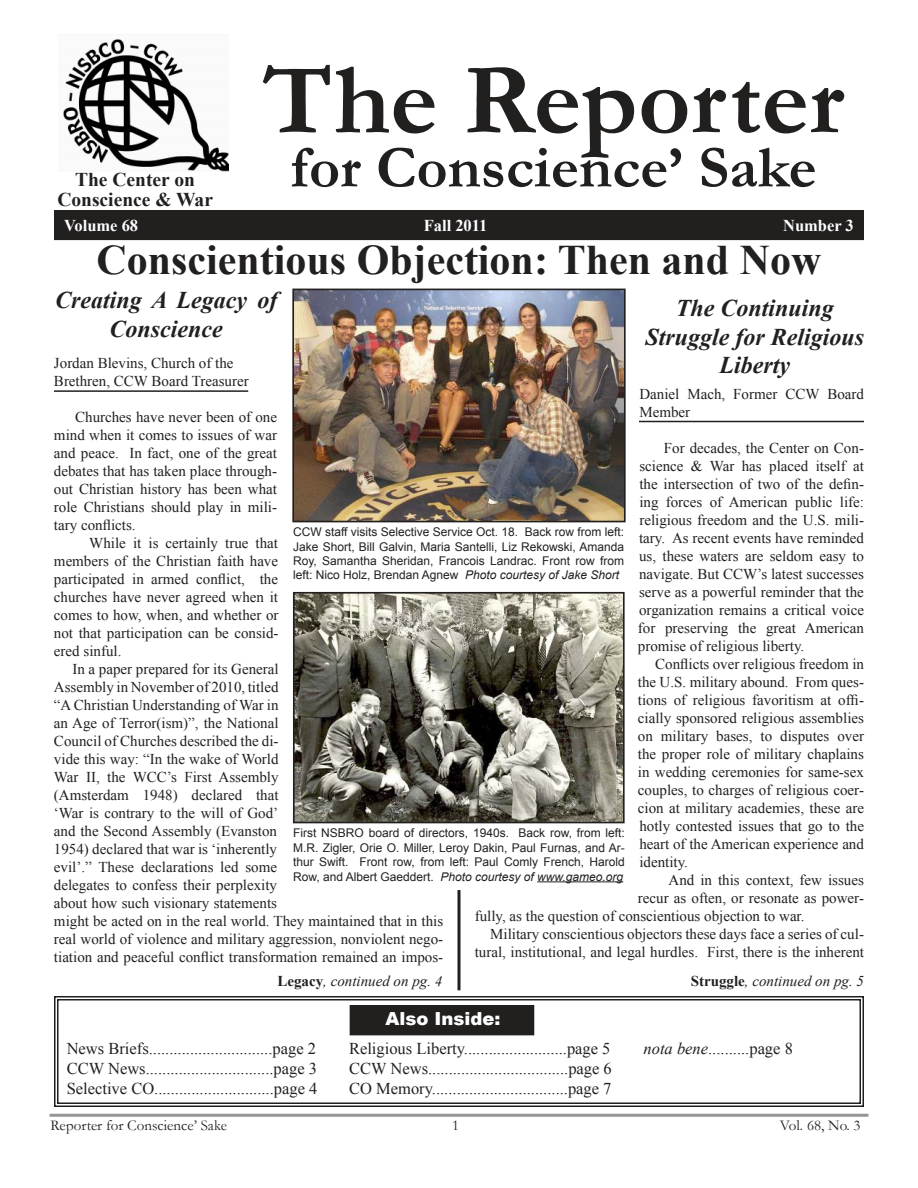
<style>
.page{position:relative;width:918px;height:1188px;background:#fff}
.page>*{position:absolute;margin:0;border:0;box-sizing:border-box;transform-origin:0 0}
.t1{font:700 102px "Garamond";color:#221f1f}
.t2{font:700 60px "Garamond";color:#221f1f}
.t3{font:700 42px "Times New Roman";color:#221f1f}
.t4{font:italic 700 24px/28.8px "Times New Roman";color:#221f1f;text-align:center}
.t5{font:700 19.5px "Times New Roman";color:#221f1f}
.t6{font:900 18px "Arial";color:#fff}
.t7{font:16.5px "Times New Roman";color:#221f1f}
.t8{font:700 16.5px "Times New Roman";color:#fff}
.t9{font:15px/18px "Times New Roman";color:#221f1f;text-align:justify}
.t10{font:italic 15px "Times New Roman";color:#221f1f}
.t11{font:15px "Garamond";color:#221f1f}
.t12{font:12px/14.4px "Arial";color:#221f1f;text-align:justify}
.s1{font-style:italic}
.s2{font-weight:700;font-style:normal}
</style>
<div class="page">
<img style="left:63px;top:39px;width:165px;height:133px">
<div style="left:55px;top:211px;width:808px;height:28px;background:#221f1f"></div>
<div style="left:54px;top:210px;width:810px;height:30px;border:2px solid #221f1f"></div>
<hr style="left:50px;top:1114px;width:819px;height:3px;background:#939597">
<svg style="left:54px;top:996px;width:810px;height:111px"></svg>
<div style="left:57px;top:999px;width:804px;height:105px;border:1px solid #221f1f"></div>
<div style="left:350px;top:1006px;width:184px;height:29px;background:#221f1f"></div>
<div style="left:350px;top:1005px;width:184px;height:30px;border:2px solid #221f1f"></div>
<img style="left:296px;top:595px;width:326px;height:225px">
<div style="left:293px;top:592px;width:332px;height:231px;border:2px solid #221f1f"></div>
<img style="left:295px;top:292px;width:328px;height:227px">
<div style="left:292px;top:289px;width:334px;height:233px;border:2px solid #221f1f"></div>
<hr style="left:537px;top:881px;width:86px;height:1px;background:#221f1f">
<hr style="left:458px;top:890px;width:3px;height:100px;background:#221f1f">
<hr style="left:54px;top:390px;width:194px;height:2px;background:#221f1f">
<hr style="left:639px;top:421px;width:225px;height:1px;background:#221f1f">
<h3 class="t5" style="left:75px;top:172px;width:121px">The Center on</h3>
<h1 class="t1" style="left:263px;top:65px;width:583px">The Reporter</h1>
<h2 class="t2" style="left:290px;top:147px;width:528px">for Conscience’ Sake</h2>
<h3 class="t5" style="left:57px;top:193px;width:157px">Conscience &amp; War</h3>
<p class="t8" style="left:64px;top:220px;width:76px">Volume 68</p>
<p class="t8" style="left:424px;top:220px;width:65px">Fall 2011</p>
<p class="t8" style="left:783px;top:220px;width:72px">Number 3</p>
<h3 class="t3" style="left:97px;top:245px;width:726px">Conscientious Objection: Then and Now</h3>
<h3 class="t4" style="left:55px;top:288px;width:224px">Creating A Legacy of<br>Conscience</h3>
<h3 class="t4" style="left:645px;top:296px;width:220px">The Continuing<br>Struggle for Religious<br>Liberty</h3>
<p class="t9" style="left:54px;top:355px;width:196px">Jordan Blevins, Church of the<br>Brethren, CCW Board Treasurer</p>
<p class="t9" style="left:54px;top:409px;width:225px;text-indent:21px">Churches have never been of one mind when it comes to issues of war and peace. In fact, one of the great debates that has taken place through&shy;out Christian history has been what role Christians should play in mili&shy;tary conflicts.</p>
<p class="t9" style="left:54px;top:535px;width:226px;text-indent:35px">While it is certainly true that members of the Christian faith have participated in armed conflict, the churches have never agreed when it comes to how, when, and whether or not that participation can be consid&shy;ered sinful.</p>
<p class="t9" style="left:54px;top:661px;width:391px;text-align:left;text-indent:18px">In a paper prepared for its General<br>Assembly in November of 2010, titled<br>“A Christian Understanding of War in<br>an Age of Terror(ism)”, the National<br>Council of Churches described the di-<br>vide this way: “In the wake of World<br>War II, the WCC’s First Assembly<br>(Amsterdam 1948) declared that<br>‘War is contrary to the will of God’<br>and the Second Assembly (Evanston<br>1954) declared that war is ‘inherently<br>evil’.” These declarations led some<br>delegates to confess their perplexity<br>about how such visionary statements<br>might be acted on in the real world. They maintained that in this real world of violence and military aggression, nonviolent nego&shy;tiation and peaceful conflict transformation remained an impos-</p>
<p class="t9" style="left:639px;top:386px;width:226px">Daniel Mach, Former CCW Board<br>Member</p>
<p class="t9" style="left:638px;top:440px;width:228px;text-indent:26px">For decades, the Center on Con&shy;science &amp; War has placed itself at the intersection of two of the defin&shy;ing forces of American public life: religious freedom and the U.S. mili&shy;tary. As recent events have reminded us, these waters are seldom easy to navigate. But CCW’s latest successes serve as a powerful reminder that the organization remains a critical voice for preserving the great American promise of religious liberty.</p>
<p class="t9" style="left:638px;top:654px;width:228px;text-indent:17px">Conflicts over religious freedom in the U.S. military abound. From ques&shy;tions of religious favoritism at offi&shy;cially sponsored religious assemblies on military bases, to disputes over the proper role of military chaplains in wedding ceremonies for same-sex couples, to charges of religious coer&shy;cion at military academies, these are hotly contested issues that go to the heart of the American experience and identity.</p>
<p class="t9" style="left:669px;top:872px;width:197px">And in this context, few issues</p>
<p class="t9" style="left:638px;top:890px;width:228px">recur as often, or resonate as power-</p>
<p class="t9" style="left:475px;top:908px;width:331px">fully, as the question of conscientious objection to war.</p>
<p class="t9" style="left:490px;top:926px;width:375px">Military conscientious objectors these days face a series of cul-</p>
<p class="t9" style="left:475px;top:944px;width:391px">tural, institutional, and legal hurdles. First, there is the inherent</p>
<p class="t12" style="left:293px;top:526px;width:332px">CCW staff visits Selective Service Oct. 18. Back row from left:<br>Jake Short, Bill Galvin, Maria Santelli, Liz Rekowski, Amanda Roy, Samantha Sheridan, Francois Landrac. Front row from left: Nico Holz, Brendan Agnew <span class="s1">Photo courtesy of Jake Short</span></p>
<p class="t12" style="left:293px;top:827px;width:333px">First NSBRO board of directors, 1940s. Back row, from left:<br>M.R. Zigler, Orie O. Miller, Leroy Dakin, Paul Furnas, and Ar&shy;thur Swift. Front row, from left: Paul Comly French, Harold Row, and Albert Gaeddert. <span class="s1">Photo courtesy of www.gameo.org</span></p>
<p class="t10" style="left:277px;top:976px;width:166px"><span class="s2">Legacy</span>, continued on pg. 4</p>
<p class="t6" style="left:386px;top:1009px;width:117px">Also Inside:</p>
<p class="t10" style="left:691px;top:976px;width:175px"><span class="s2">Struggle</span>, continued on pg. 5</p>
<p class="t7" style="left:67px;top:1043px;width:251px">News Briefs..............................page 2</p>
<p class="t7" style="left:349px;top:1043px;width:263px">Religious Liberty.........................page 5</p>
<p class="t7" style="left:644px;top:1043px;width:151px"><span class="s1">nota bene</span>..........page 8</p>
<p class="t7" style="left:67px;top:1063px;width:252px">CCW News...............................page 3</p>
<p class="t7" style="left:349px;top:1063px;width:264px">CCW News..................................page 6</p>
<p class="t7" style="left:67px;top:1083px;width:252px">Selective CO.............................page 4</p>
<p class="t7" style="left:349px;top:1083px;width:264px">CO Memory.................................page 7</p>
<p class="t11" style="left:51px;top:1120px;width:178px">Reporter for Conscience’ Sake</p>
<p class="t11" style="left:452px;top:1120px;width:9px">1</p>
<p class="t11" style="left:780px;top:1120px;width:82px">Vol. 68, No. 3</p>
</div>
